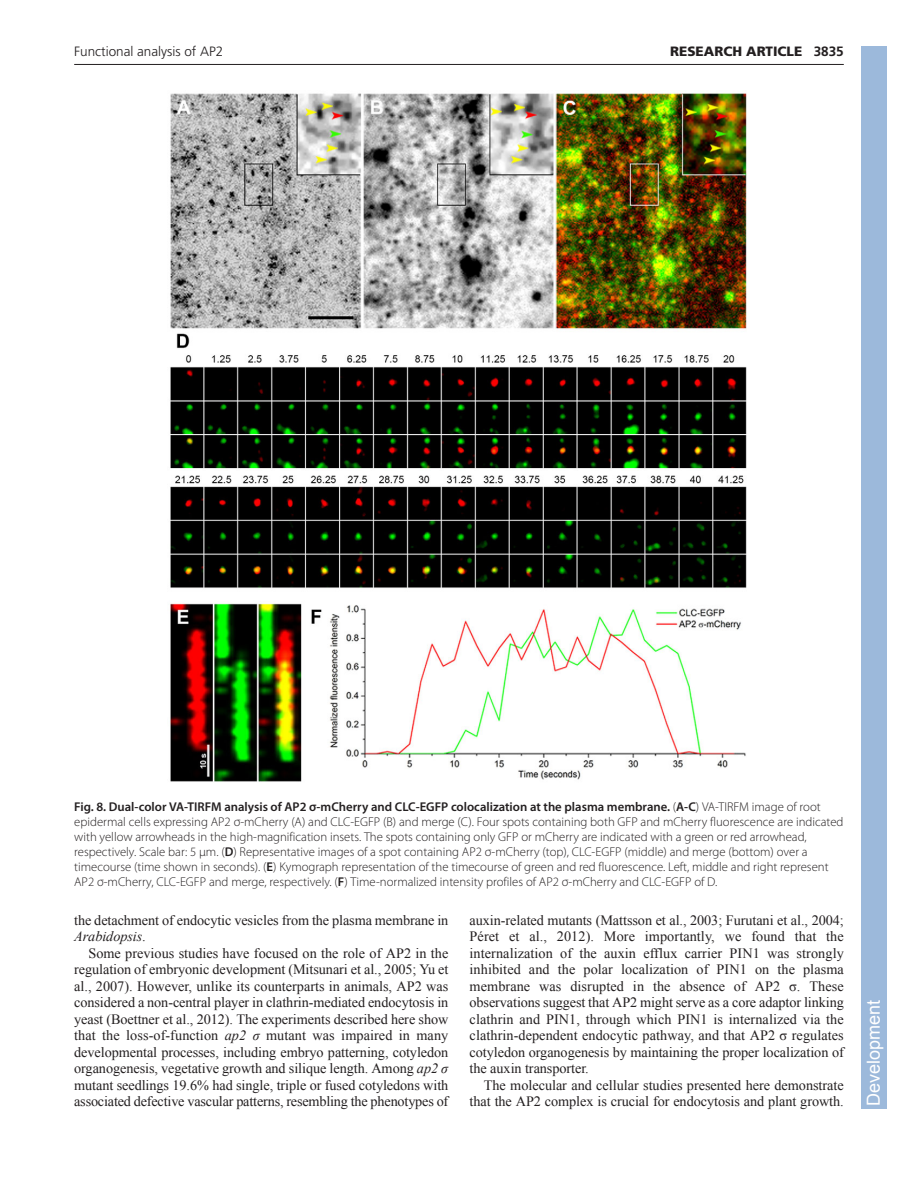
<style>
.page{position:relative;width:918px;height:1188px;background:#fff}
.page>*{position:absolute;margin:0;border:0;box-sizing:border-box;transform-origin:0 0}
.t1{font:18px "Arial";color:#fff}
.t2{font:14.25px/16.5px "Times New Roman";letter-spacing:-.005em;color:#231f20;text-align:justify}
.t3{font:300 13.5px "Frutiger";color:#231f20}
.t4{font:900 13.5px "Frutiger LT Std";color:#231f20}
.t5{font:300 12.75px/15px "Myriad Pro";color:#231f20}
.s1{font-weight:700}
.s2{font-weight:600}
.s3{font-style:italic}
</style>
<div class="page">
<hr style="left:74px;top:64px;width:770px;height:1px;background:#231f20">
<img style="left:170px;top:92px;width:577px;height:690px">
<div style="left:861px;top:46px;width:25px;height:1063px;background:#9cb9db"></div>
<p class="t3" style="left:74px;top:46px;width:151px">Functional analysis of AP2</p>
<p class="t4" style="left:670px;top:44px;width:175px">RESEARCH ARTICLE <span class="s1">3835</span></p>
<p class="t5" style="left:74px;top:800px;width:771px"><span class="s2">Fig. 8. Dual-color VA-TIRFM analysis of AP2 σ-mCherry and CLC-EGFP colocalization at the plasma membrane.</span> (<span class="s2">A-C</span>) VA-TIRFM image of root epidermal cells expressing AP2 σ-mCherry (A) and CLC-EGFP (B) and merge (C). Four spots containing both GFP and mCherry fluorescence are indicated with yellow arrowheads in the high-magnification insets. The spots containing only GFP or mCherry are indicated with a green or red arrowhead, respectively. Scale bar: 5 μm. (<span class="s2">D</span>) Representative images of a spot containing AP2 σ-mCherry (top), CLC-EGFP (middle) and merge (bottom) over a timecourse (time shown in seconds). (<span class="s2">E</span>) Kymograph representation of the timecourse of green and red fluorescence. Left, middle and right represent AP2 σ-mCherry, CLC-EGFP and merge, respectively. (<span class="s2">F</span>) Time-normalized intensity profiles of AP2 σ-mCherry and CLC-EGFP of D.</p>
<p class="t2" style="left:74px;top:912px;width:376px">the detachment of endocytic vesicles from the plasma membrane in<br><span class="s3">Arabidopsis</span>.</p>
<p class="t2" style="left:74px;top:945px;width:376px;text-indent:14px">Some previous studies have focused on the role of AP2 in the regulation of embryonic development (Mitsunari et al., 2005; Yu et al., 2007). However, unlike its counterparts in animals, AP2 was considered a non-central player in clathrin-mediated endocytosis in yeast (Boettner et al., 2012). The experiments described here show that the loss-of-function <span class="s3">ap2 σ</span> mutant was impaired in many developmental processes, including embryo patterning, cotyledon organogenesis, vegetative growth and silique length. Among <span class="s3">ap2 σ </span>mutant seedlings 19.6% had single, triple or fused cotyledons with associated defective vascular patterns, resembling the phenotypes of</p>
<p class="t2" style="left:470px;top:912px;width:376px">auxin-related mutants (Mattsson et al., 2003; Furutani et al., 2004; Péret et al., 2012). More importantly, we found that the internalization of the auxin efflux carrier PIN1 was strongly inhibited and the polar localization of PIN1 on the plasma membrane was disrupted in the absence of AP2 σ. These observations suggest that AP2 might serve as a core adaptor linking clathrin and PIN1, through which PIN1 is internalized via the clathrin-dependent endocytic pathway, and that AP2 σ regulates cotyledon organogenesis by maintaining the proper localization of the auxin transporter.</p>
<p class="t2" style="left:470px;top:1077px;width:376px;text-align:right">The molecular and cellular studies presented here demonstrate that the AP2 complex is crucial for endocytosis and plant growth.</p>
<p class="t1" style="left:862px;top:1106px;width:108px;rotate:-90deg">Development</p>
</div>
